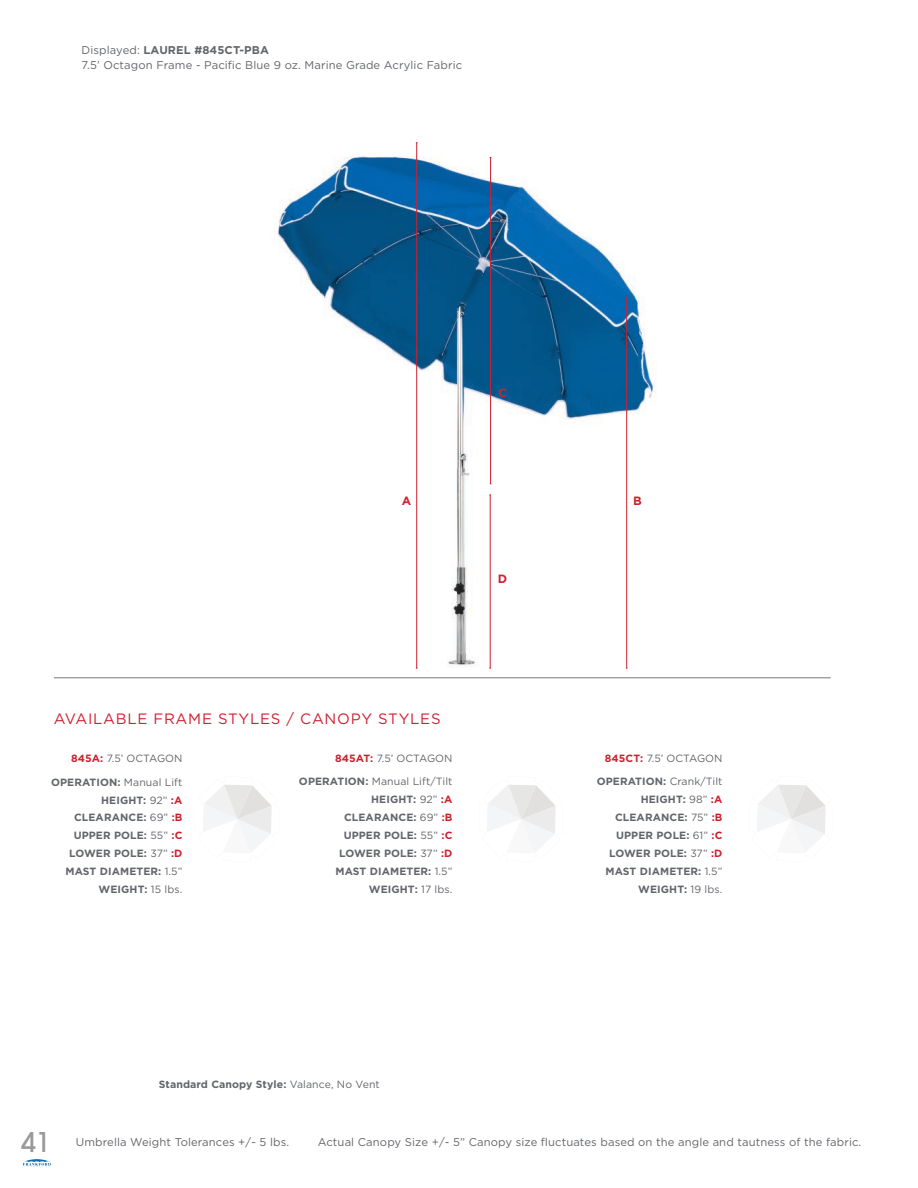
<style>
.page{position:relative;width:918px;height:1188px;background:#fff}
.page>*{position:absolute;margin:0;border:0;box-sizing:border-box;transform-origin:0 0}
.t1{font:500 27px "ITC Avant Garde Pro";color:#98999a}
.t2{font:15px "Gotham";letter-spacing:.05em;color:#cf202f}
.t3{font:700 12px "Gotham";color:#cf202f}
.t4{font:11.25px/15px "Gotham";letter-spacing:.01em;color:#62656a}
.t5{font:700 10.5px/18px "Gotham";letter-spacing:.01em;color:#62656a;text-align:right}
.t6{font:10.5px "Gotham";color:#62656a}
.s1{font-weight:700}
.s2{font-weight:700;color:#cf202f}
.s3{font-weight:400}
.s4{color:#cf202f}
</style>
<div class="page">
<img style="left:277px;top:142px;width:380px;height:525px">
<svg style="left:23px;top:1159px;width:28px;height:8px"></svg>
<svg style="left:203px;top:785px;width:69px;height:67px"></svg>
<hr style="left:54px;top:678px;width:777px;height:1px;background:#767779">
<svg style="left:487px;top:785px;width:69px;height:67px"></svg>
<svg style="left:757px;top:785px;width:69px;height:67px"></svg>
<hr style="left:416px;top:143px;width:1px;height:525px;background:#cf202f">
<hr style="left:490px;top:495px;width:1px;height:173px;background:#cf202f">
<hr style="left:490px;top:158px;width:1px;height:326px;background:#cf202f">
<hr style="left:626px;top:297px;width:1px;height:371px;background:#cf202f">
<p class="t4" style="left:82px;top:42px;width:382px">Displayed: <span class="s1">LAUREL #845CT-PBA<br></span>7.5’ Octagon Frame - Pacific Blue 9 oz. Marine Grade Acrylic Fabric</p>
<p class="t3" style="left:498px;top:386px;width:10px">C</p>
<p class="t3" style="left:402px;top:494px;width:11px">A</p>
<p class="t3" style="left:633px;top:494px;width:10px">B</p>
<p class="t3" style="left:498px;top:572px;width:11px">D</p>
<h2 class="t2" style="left:54px;top:711px;width:388px">AVAILABLE FRAME STYLES / CANOPY STYLES</h2>
<p class="t6" style="left:71px;top:752px;width:113px"><span class="s2">845A:</span> 7.5’ OCTAGON</p>
<p class="t5" style="left:51px;top:773px;width:133px">OPERATION: <span class="s3">Manual Lift<br></span>HEIGHT: <span class="s3">92”</span> <span class="s4">:A<br></span>CLEARANCE: <span class="s3">69”</span> <span class="s4">:B<br></span>UPPER POLE: <span class="s3">55”</span> <span class="s4">:C<br></span>LOWER POLE: <span class="s3">37”</span> <span class="s4">:D<br></span>MAST DIAMETER: <span class="s3">1.5”<br></span>WEIGHT: <span class="s3">15 lbs.</span></p>
<p class="t5" style="left:299px;top:772px;width:155px">OPERATION: <span class="s3">Manual Lift/Tilt<br></span>HEIGHT: <span class="s3">92”</span> <span class="s4">:A<br></span>CLEARANCE: <span class="s3">69”</span> <span class="s4">:B<br></span>UPPER POLE: <span class="s3">55”</span> <span class="s4">:C<br></span>LOWER POLE: <span class="s3">37”</span> <span class="s4">:D<br></span>MAST DIAMETER: <span class="s3">1.5”<br></span>WEIGHT: <span class="s3">17 lbs.</span></p>
<p class="t6" style="left:335px;top:752px;width:119px"><span class="s2">845AT:</span> 7.5’ OCTAGON</p>
<p class="t5" style="left:159px;top:1075px;width:223px">Standard Canopy Style: <span class="s3">Valance, No Vent</span></p>
<p class="t6" style="left:605px;top:752px;width:119px"><span class="s2">845CT:</span> 7.5’ OCTAGON</p>
<p class="t5" style="left:597px;top:772px;width:127px">OPERATION: <span class="s3">Crank/Tilt<br></span>HEIGHT: <span class="s3">98”</span> <span class="s4">:A<br></span>CLEARANCE: <span class="s3">75”</span> <span class="s4">:B<br></span>UPPER POLE: <span class="s3">61”</span> <span class="s4">:C<br></span>LOWER POLE: <span class="s3">37”</span> <span class="s4">:D<br></span>MAST DIAMETER: <span class="s3">1.5”<br></span>WEIGHT: <span class="s3">19 lbs.</span></p>
<h1 class="t1" style="left:21px;top:1125px;width:31px">41</h1>
<p class="t4" style="left:76px;top:1134px;width:215px">Umbrella Weight Tolerances +/- 5 lbs.</p>
<p class="t4" style="left:318px;top:1134px;width:545px">Actual Canopy Size +/- 5” Canopy size fluctuates based on the angle and tautness of the fabric.</p>
</div>
